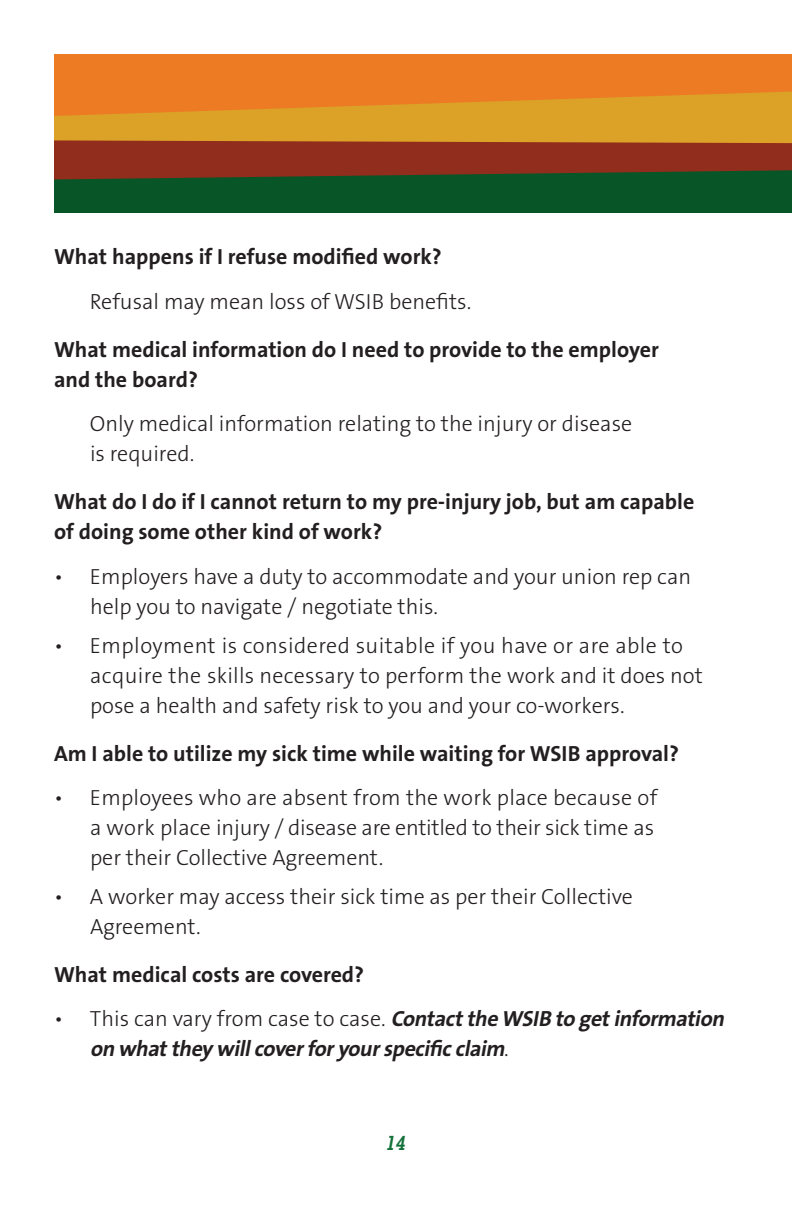
<style>
.page{position:relative;width:792px;height:1224px;background:#fff}
.page>*{position:absolute;margin:0;border:0;box-sizing:border-box;transform-origin:0 0}
.Last_Bullet{font:300 22px/30px "The Sans B3";color:#231f20}
.Copy{font:700 22px/30px "The Sans B7";color:#231f20}
.Bullets{font:300 22px/30px "The Sans B3";color:#231f20}
.Bullets-2{font:italic 700 22px/30px "The Sans B7";color:#231f20}
.Sub_1{font:italic 700 20px "Memphis";color:#14713a}
.s1{font-family:"The Sans B3";font-weight:300;font-style:normal}
</style>
<div class="page">
<div style="left:54px;top:146px;width:738px;height:67px;background:#085527"></div>
<div style="left:54px;top:54px;width:738px;height:67px;background:#ec7b23"></div>
<svg style="left:54px;top:91px;width:738px;height:49px;fill:#dca127"></svg>
<svg style="left:54px;top:140px;width:738px;height:39px;background:#84361d"></svg>
<p class="Copy" style="left:54px;top:243px;width:389px">What happens if I refuse modified work?</p>
<p class="Last_Bullet" style="left:90px;top:287px;width:383px">Refusal may mean loss of WSIB benefits.</p>
<p class="Copy" style="left:54px;top:335px;width:606px">What medical information do I need to provide to the employer and the board?</p>
<p class="Last_Bullet" style="left:90px;top:410px;width:544px">Only medical information relating to the injury or disease is required.</p>
<p class="Copy" style="left:54px;top:488px;width:642px">What do I do if I cannot return to my pre-injury job, but am capable of doing some other kind of work?</p>
<p class="Bullets" style="left:90px;top:562px;width:603px;text-indent:-36px">• Employers have a duty to accommodate and your union rep can help you to navigate / negotiate this.</p>
<p class="Last_Bullet" style="left:90px;top:631px;width:614px;text-indent:-36px">• Employment is considered suitable if you have or are able to acquire the skills necessary to perform the work and it does not pose a health and safety risk to you and your co-workers.</p>
<p class="Copy" style="left:54px;top:739px;width:626px">Am I able to utilize my sick time while waiting for WSIB approval?</p>
<p class="Bullets" style="left:90px;top:784px;width:569px;text-indent:-36px">• Employees who are absent from the work place because of a work place injury / disease are entitled to their sick time as per their Collective Agreement.</p>
<p class="Last_Bullet" style="left:90px;top:883px;width:544px;text-indent:-36px">• A worker may access their sick time as per their Collective<br>Agreement.</p>
<p class="Copy" style="left:54px;top:960px;width:312px">What medical costs are covered?</p>
<p class="Bullets-2" style="left:90px;top:1005px;width:640px;text-indent:-36px"><span class="s1">• T h i s c a n v a ry f r o m c a s e t o c a s e .</span> Contactthe WSIB to getinformation on whatthey willcoverforyourspecific claim<span class="s1">.</span></p>
<p class="Sub_1" style="left:386px;top:1130px;width:21px">14</p>
</div>
